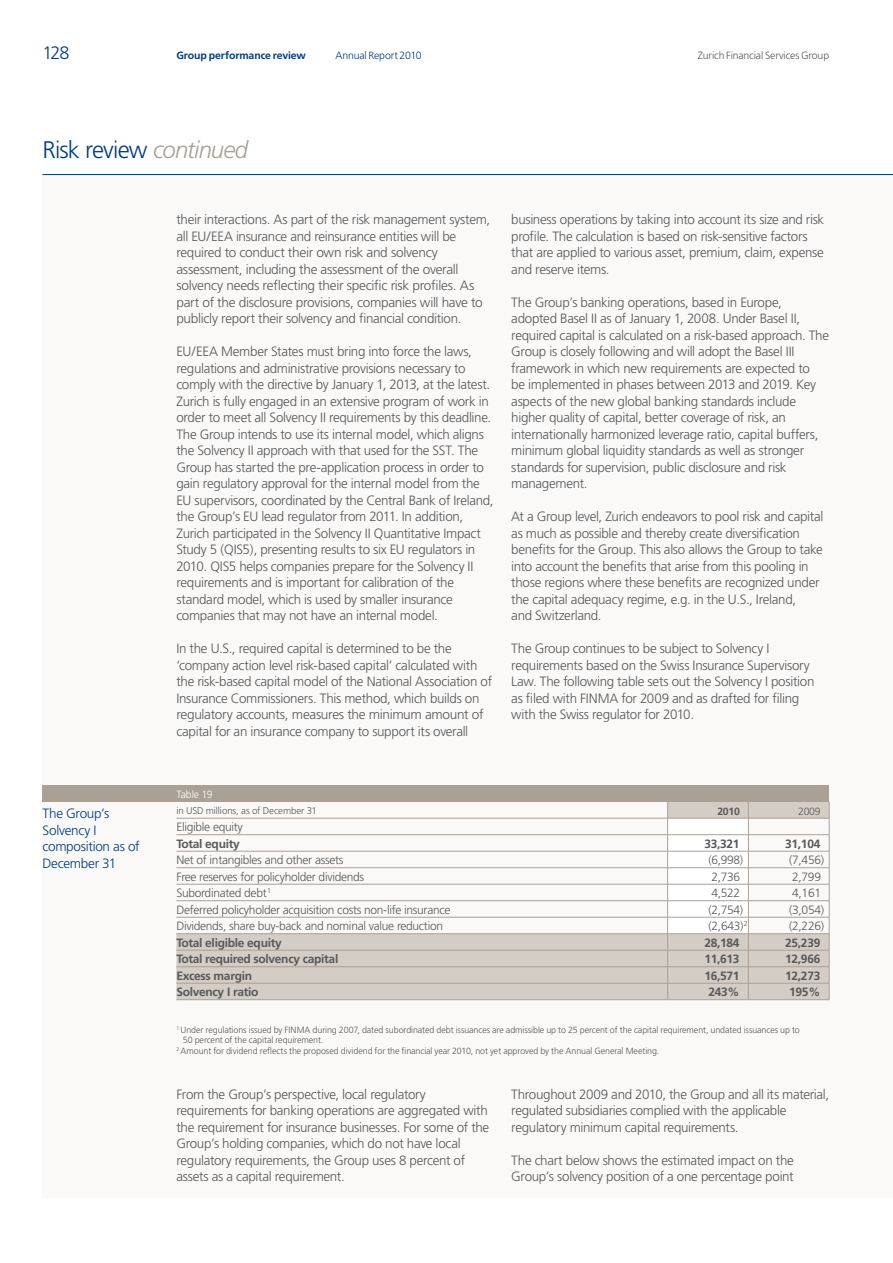
<style>
.page{position:relative;width:893px;height:1263px;background:#fff}
.page>*{position:absolute;margin:0;border:0;box-sizing:border-box;transform-origin:0 0}
.t1{font:300 24px "Frutiger";letter-spacing:-.035em;color:#013d7d}
.t2{font:300 18px "Frutiger";color:#013d7d}
.t3{font:300 13.5px/16.5px "Frutiger";letter-spacing:-.02em;color:#57585a}
.t4{font:300 13.5px/16.5px "Frutiger";letter-spacing:-.02em;color:#013d7d}
.t5{font:300 12px "Frutiger";letter-spacing:-.025em;color:#57585a}
.t6{font:700 12px "Frutiger";letter-spacing:-.025em;color:#57585a}
.t7{font:300 10.5px "Frutiger";letter-spacing:-.015em;color:#57585a}
.t8{font:700 10.5px "Frutiger";letter-spacing:-.01em;color:#013d7d}
.t9{font:300 10.5px "Frutiger";letter-spacing:-.015em;color:#013d7d}
.t10{font:300 10.5px "Frutiger";letter-spacing:-.01em;color:#fff}
.t11{font:700 10.5px "Frutiger";color:#57585a}
.t12{font:300 9.75px "Frutiger";letter-spacing:-.01em;color:#57585a}
.t13{font:300 9px "Frutiger";letter-spacing:-.01em;color:#57585a}
.s1{font-style:italic;color:#aba095}
</style>
<div class="page">
<div style="left:43px;top:175px;width:850px;height:1023px;background:#faf9f8"></div>
<hr style="left:43px;top:174px;width:850px;height:1px;background:#013d7d">
<svg style="left:176px;top:802px;width:653px;height:197px"></svg>
<hr style="left:176px;top:999px;width:492px;height:1px;background:#aba095">
<hr style="left:668px;top:999px;width:80px;height:1px;background:#aba095">
<hr style="left:748px;top:999px;width:81px;height:1px;background:#aba095">
<hr style="left:176px;top:818px;width:492px;height:1px;background:#aba095">
<hr style="left:748px;top:818px;width:81px;height:1px;background:#aba095">
<hr style="left:176px;top:834px;width:492px;height:1px;background:#aba095">
<hr style="left:748px;top:834px;width:81px;height:1px;background:#aba095">
<hr style="left:176px;top:851px;width:492px;height:1px;background:#aba095">
<hr style="left:748px;top:851px;width:81px;height:1px;background:#aba095">
<hr style="left:176px;top:867px;width:492px;height:1px;background:#aba095">
<hr style="left:748px;top:867px;width:81px;height:1px;background:#aba095">
<hr style="left:176px;top:884px;width:492px;height:1px;background:#aba095">
<hr style="left:748px;top:884px;width:81px;height:1px;background:#aba095">
<hr style="left:176px;top:900px;width:492px;height:1px;background:#aba095">
<hr style="left:748px;top:900px;width:81px;height:1px;background:#aba095">
<hr style="left:176px;top:917px;width:492px;height:1px;background:#aba095">
<hr style="left:748px;top:917px;width:81px;height:1px;background:#aba095">
<hr style="left:176px;top:933px;width:492px;height:1px;background:#aba095">
<hr style="left:748px;top:933px;width:81px;height:1px;background:#aba095">
<hr style="left:176px;top:950px;width:492px;height:1px;background:#aba095">
<hr style="left:748px;top:950px;width:81px;height:1px;background:#aba095">
<hr style="left:176px;top:966px;width:492px;height:1px;background:#aba095">
<hr style="left:748px;top:966px;width:81px;height:1px;background:#aba095">
<hr style="left:176px;top:983px;width:492px;height:1px;background:#aba095">
<hr style="left:748px;top:983px;width:81px;height:1px;background:#aba095">
<svg style="left:667px;top:802px;width:82px;height:197px"></svg>
<svg style="left:829px;top:802px;width:1px;height:197px"></svg>
<div style="left:43px;top:785px;width:786px;height:17px;background:#aba095"></div>
<h2 class="t2" style="left:43px;top:43px;width:29px">128</h2>
<p class="t8" style="left:176px;top:49px;width:131px">Group performance review</p>
<p class="t9" style="left:335px;top:49px;width:88px">Annual Report 2010</p>
<p class="t7" style="left:698px;top:49px;width:133px">Zurich Financial Services Group</p>
<h1 class="t1" style="left:43px;top:136px;width:207px">Risk review <span class="s1">continued</span></h1>
<p class="t3" style="left:176px;top:211px;width:315px">their interactions. As part of the risk management system, all EU/EEA insurance and reinsurance entities will be required to conduct their own risk and solvency assessment, including the assessment of the overall solvency needs reflecting their specific risk profiles. As part of the disclosure provisions, companies will have to publicly report their solvency and financial condition.</p>
<p class="t3" style="left:176px;top:343px;width:319px">EU/EEA Member States must bring into force the laws, regulations and administrative provisions necessary to comply with the directive by January 1, 2013, at the latest.<br>Zurich is fully engaged in an extensive program of work in order to meet all Solvency II requirements by this deadline.<br>The Group intends to use its internal model, which aligns the Solvency II approach with that used for the SST. The Group has started the pre-application process in order to gain regulatory approval for the internal model from the EU supervisors, coordinated by the Central Bank of Ireland, the Group’s EU lead regulator from 2011. In addition, Zurich participated in the Solvency II Quantitative Impact Study 5 (QIS5), presenting results to six EU regulators in 2010. QIS5 helps companies prepare for the Solvency II requirements and is important for calibration of the standard model, which is used by smaller insurance companies that may not have an internal model.</p>
<p class="t3" style="left:176px;top:640px;width:317px">In the U.S., required capital is determined to be the ‘company action level risk-based capital’ calculated with the risk-based capital model of the National Association of Insurance Commissioners. This method, which builds on regulatory accounts, measures the minimum amount of capital for an insurance company to support its overall</p>
<p class="t3" style="left:511px;top:211px;width:314px">business operations by taking into account its size and risk profile. The calculation is based on risk-sensitive factors that are applied to various asset, premium, claim, expense and reserve items.</p>
<p class="t3" style="left:511px;top:294px;width:319px">The Group’s banking operations, based in Europe, adopted Basel II as of January 1, 2008. Under Basel II, required capital is calculated on a risk-based approach. The Group is closely following and will adopt the Basel III framework in which new requirements are expected to<br>be implemented in phases between 2013 and 2019. Key aspects of the new global banking standards include higher quality of capital, better coverage of risk, an internationally harmonized leverage ratio, capital buffers, minimum global liquidity standards as well as stronger standards for supervision, public disclosure and risk management.</p>
<p class="t3" style="left:511px;top:508px;width:314px">At a Group level, Zurich endeavors to pool risk and capital as much as possible and thereby create diversification benefits for the Group. This also allows the Group to take into account the benefits that arise from this pooling in those regions where these benefits are recognized under the capital adequacy regime, e.g. in the U.S., Ireland,<br>and Switzerland.</p>
<p class="t3" style="left:511px;top:640px;width:305px">The Group continues to be subject to Solvency I requirements based on the Swiss Insurance Supervisory Law. The following table sets out the Solvency I position as filed with FINMA for 2009 and as drafted for filing with the Swiss regulator for 2010.</p>
<p class="t4" style="left:43px;top:805px;width:99px">The Group’s<br>Solvency I composition as of<br>December 31</p>
<p class="t10" style="left:176px;top:788px;width:38px">Table 19</p>
<p class="t12" style="left:176px;top:805px;width:142px">in USD millions, as of December 31</p>
<p class="t11" style="left:717px;top:805px;width:24px">2010</p>
<p class="t7" style="left:798px;top:805px;width:24px">2009</p>
<p class="t5" style="left:176px;top:820px;width:68px">Eligible equity</p>
<p class="t6" style="left:176px;top:836px;width:65px">Total equity</p>
<p class="t6" style="left:704px;top:836px;width:37px">33,321</p>
<p class="t6" style="left:785px;top:836px;width:37px">31,104</p>
<p class="t5" style="left:176px;top:853px;width:169px">Net of intangibles and other assets</p>
<p class="t5" style="left:708px;top:853px;width:36px">(6,998)</p>
<p class="t5" style="left:789px;top:853px;width:36px">(7,456)</p>
<p class="t5" style="left:176px;top:870px;width:189px">Free reserves for policyholder dividends</p>
<p class="t5" style="left:711px;top:870px;width:30px">2,736</p>
<p class="t5" style="left:792px;top:870px;width:30px">2,799</p>
<p class="t5" style="left:176px;top:886px;width:96px">Subordinated debt<sup>1</sup></p>
<p class="t5" style="left:711px;top:886px;width:30px">4,522</p>
<p class="t5" style="left:792px;top:886px;width:30px">4,161</p>
<p class="t5" style="left:176px;top:903px;width:276px">Deferred policyholder acquisition costs non-life insurance</p>
<p class="t5" style="left:708px;top:903px;width:36px">(2,754)</p>
<p class="t5" style="left:789px;top:903px;width:36px">(3,054)</p>
<p class="t5" style="left:176px;top:919px;width:268px">Dividends, share buy-back and nominal value reduction</p>
<p class="t5" style="left:709px;top:919px;width:41px">(2,643)<sup>2</sup></p>
<p class="t5" style="left:789px;top:919px;width:36px">(2,226)</p>
<p class="t6" style="left:176px;top:935px;width:107px">Total eligible equity</p>
<p class="t6" style="left:704px;top:935px;width:37px">28,184</p>
<p class="t6" style="left:785px;top:935px;width:37px">25,239</p>
<p class="t6" style="left:176px;top:952px;width:163px">Total required solvency capital</p>
<p class="t6" style="left:704px;top:952px;width:37px">11,613</p>
<p class="t6" style="left:785px;top:952px;width:37px">12,966</p>
<p class="t6" style="left:176px;top:968px;width:77px">Excess margin</p>
<p class="t6" style="left:704px;top:968px;width:37px">16,571</p>
<p class="t6" style="left:785px;top:968px;width:37px">12,273</p>
<p class="t6" style="left:176px;top:985px;width:84px">Solvency I ratio</p>
<p class="t6" style="left:708px;top:985px;width:33px">243%</p>
<p class="t6" style="left:789px;top:985px;width:33px">195%</p>
<p class="t13" style="left:176px;top:1024px;width:625px"><sup>1</sup> Under regulations issued by FINMA during 2007, dated subordinated debt issuances are admissible up to 25 percent of the capital requirement, undated issuances up to</p>
<p class="t13" style="left:183px;top:1035px;width:142px">50 percent of the capital requirement.</p>
<p class="t13" style="left:176px;top:1045px;width:484px"><sup>2</sup> Amount for dividend reflects the proposed dividend for the financial year 2010, not yet approved by the Annual General Meeting.</p>
<p class="t3" style="left:176px;top:1086px;width:314px">From the Group’s perspective, local regulatory requirements for banking operations are aggregated with the requirement for insurance businesses. For some of the Group’s holding companies, which do not have local regulatory requirements, the Group uses 8 percent of assets as a capital requirement.</p>
<p class="t3" style="left:511px;top:1086px;width:319px">Throughout 2009 and 2010, the Group and all its material, regulated subsidiaries complied with the applicable regulatory minimum capital requirements.</p>
<p class="t3" style="left:511px;top:1152px;width:284px">The chart below shows the estimated impact on the<br>Group’s solvency position of a one percentage point</p>
</div>
